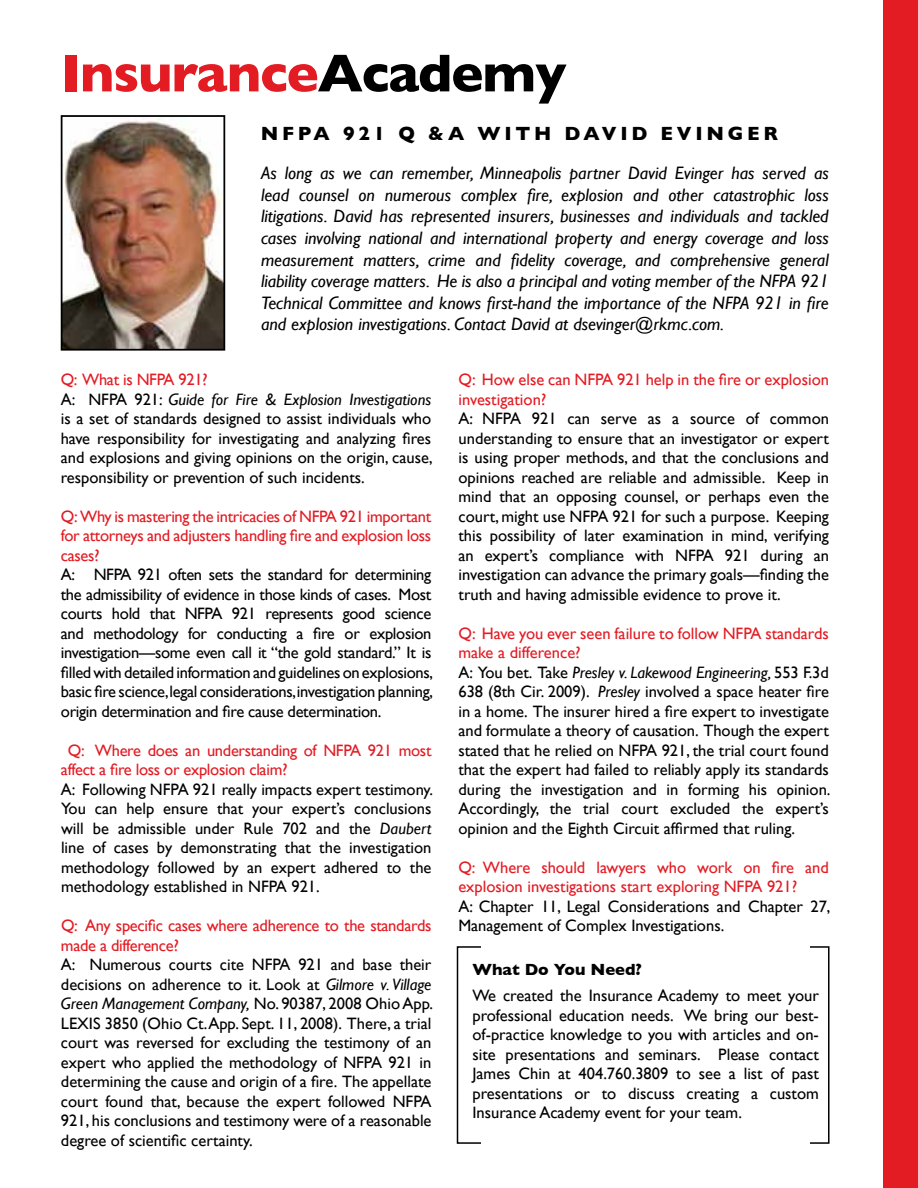
<style>
.page{position:relative;width:918px;height:1188px;background:#fff}
.page>*{position:absolute;margin:0;border:0;box-sizing:border-box;transform-origin:0 0}
.t1{font:700 54px "Gill Sans";color:#e31b23}
.t2{font:700 19.5px "Gill Sans";letter-spacing:.19em;color:#000}
.t3{font:italic 18px/21.6px "Gill Sans";color:#000;text-align:justify}
.t4{font:16.5px/19.5px "Gill Sans";color:#000;text-align:justify}
.t5{font:16.5px/19.5px "Gill Sans";letter-spacing:-.02em;color:#e31b23}
.t6{font:16.5px/19.5px "Gill Sans";color:#e31b23}
.t7{font:700 16.5px "Gill Sans";color:#000}
.s1{color:#000}
.s2{color:#e31b23}
.s3{font-style:italic}
</style>
<div class="page">
<img style="left:64px;top:118px;width:158px;height:230px">
<div style="left:61px;top:115px;width:164px;height:236px;border:2px solid #000"></div>
<div style="left:883px;top:0;width:35px;height:1188px;background:#e31b23"></div>
<h1 class="t1" style="left:61px;top:42px;width:507px">I nsurance<span class="s1">Academy</span></h1>
<p class="t2" style="left:261px;top:122px;width:54px">NFPA</p>
<p class="t2" style="left:343px;top:122px;width:436px">921 Q &amp;A with David E vinger</p>
<p class="t3" style="left:261px;top:162px;width:569px">As long as we can remember, Minneapolis partner David Evinger has served as lead counsel on numerous complex fire, explosion and other catastrophic loss litigations. David has represented insurers, businesses and individuals and tackled cases involving national and international property and energy coverage and loss measurement matters, crime and fidelity coverage, and comprehensive general liability coverage matters. He is also a principal and voting member of the NFPA 921<br>Technical Committee and knows first-hand the importance of the NFPA 921 in fire and explosion investigations. Contact David at dsevinger@rkmc.com.</p>
<p class="t4" style="left:61px;top:370px;width:374px;text-align:left"><span class="s2">Q: What is NFPA 921?<br></span>A: NFPA 921: <span class="s3">Guide for Fire &amp; Explosion Investigations </span>is a set of standards designed to assist individuals who have responsibility for investigating and analyzing fires and explosions and giving opinions on the origin, cause, responsibility or prevention of such incidents.</p>
<p class="t5" style="left:61px;top:506px;width:372px;text-align:justify">Q: Why is mastering the intricacies of NFPA 921 important for attorneys and adjusters handling fire and explosion loss cases?</p>
<p class="t4" style="left:61px;top:565px;width:374px">A: NFPA 921 often sets the standard for determining the admissibility of evidence in those kinds of cases. Most courts hold that NFPA 921 represents good science and methodology for conducting a fire or explosion investigation—some even call it “the gold standard.” It is filled with detailed information and guidelines on explosions, basic fire science,legal considerations,investigation planning, origin determination and fire cause determination.</p>
<p class="t5" style="left:61px;top:740px;width:372px">Q: Where does an understanding of NFPA 921 most affect a fire loss or explosion claim?</p>
<p class="t4" style="left:61px;top:779px;width:374px">A: Following NFPA 921 really impacts expert testimony.<br>You can help ensure that your expert’s conclusions will be admissible under Rule 702 and the <span class="s3">Daubert </span>line of cases by demonstrating that the investigation methodology followed by an expert adhered to the methodology established in NFPA 921.</p>
<p class="t5" style="left:61px;top:916px;width:372px">Q: Any specific cases where adherence to the standards made a difference?</p>
<p class="t4" style="left:61px;top:955px;width:374px">A: Numerous courts cite NFPA 921 and base their decisions on adherence to it. Look at <span class="s3">Gilmore v. Village Green Management Company,</span> No. 90387, 2008 OhioApp.<br>LEXIS 3850 (Ohio Ct.App. Sept. 11, 2008). There, a trial court was reversed for excluding the testimony of an expert who applied the methodology of NFPA 921 in determining the cause and origin of a fire. The appellate court found that, because the expert followed NFPA 921, his conclusions and testimony were of a reasonable degree of scientific certainty.</p>
<p class="t6" style="left:459px;top:370px;width:372px">Q: How else can NFPA 921 help in the fire or explosion investigation?</p>
<p class="t4" style="left:458px;top:409px;width:372px">A: NFPA 921 can serve as a source of common understanding to ensure that an investigator or expert is using proper methods, and that the conclusions and opinions reached are reliable and admissible.Keep in mind that an opposing counsel, or perhaps even the court, might use NFPA 921 for such a purpose.Keeping this possibility of later examination in mind, verifying an expert’s compliance with NFPA 921 during an investigation can advance the primary goals—finding the truth and having admissible evidence to prove it.</p>
<p class="t4" style="left:458px;top:623px;width:374px;text-align:left"><span class="s2">Q: Have you ever seen failure to follow NFPA standards make a difference?<br></span>A:You bet. Take <span class="s3">Presley v. Lakewood Engineering,</span> 553 F.3d 638 (8th Cir. 2009). <span class="s3">Presley</span> involved a space heater fire in a home. The insurer hired a fire expert to investigate and formulate a theory of causation. Though the expert stated that he relied on NFPA 921, the trial court found that the expert had failed to reliably apply its standards during the investigation and in forming his opinion.<br>Accordingly, the trial court excluded the expert’s opinion and the Eighth Circuit affirmed that ruling.</p>
<p class="t6" style="left:458px;top:857px;width:372px">Q: Where should lawyers who work on fire and explosion investigations start exploring NFPA 921?</p>
<p class="t4" style="left:458px;top:896px;width:374px">A: Chapter 11, Legal Considerations and Chapter 27,<br>Management of Complex Investigations.</p>
<p class="t7" style="left:472px;top:960px;width:171px">What Do You N eed?</p>
<p class="t4" style="left:472px;top:986px;width:348px">We created the Insurance Academy to meet your professional education needs. We bring our best&shy;of-practice knowledge to you with articles and on&shy;site presentations and seminars. Please contact James Chin at 404.760.3809 to see a list of past presentations or to discuss creating a custom Insurance Academy event for your team.</p>
</div>
